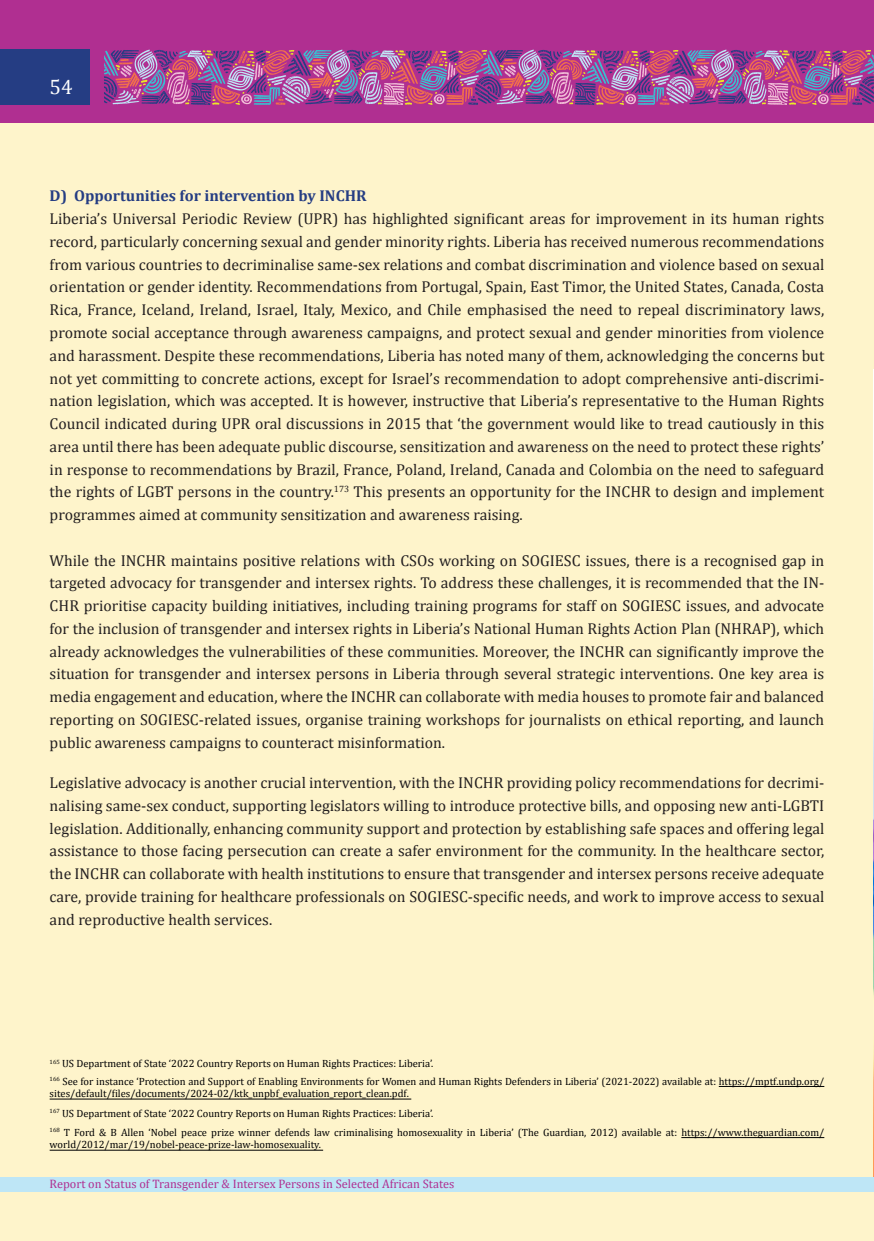
<style>
.page{position:relative;width:874px;height:1241px;background:#fff}
.page>*{position:absolute;margin:0;border:0;box-sizing:border-box;transform-origin:0 0}
.t1{font:21px "Cambria";color:#fff}
.Paragraph{font:15.75px/22.8px "Cambria";color:#231f20;text-align:justify}
.t2{font:700 15.75px "Cambria";color:#253d83}
.t3{font:12.25px "Cambria";color:#b02f91}
.t4{font:10.5px/12.6px "Cambria";color:#000001}
</style>
<div class="page">
<div style="left:0;top:0;width:873px;height:1240px;background:#fef4cb"></div>
<div style="left:0;top:0;width:873px;height:123px;background:#b02f91"></div>
<div style="left:0;top:1176px;width:873px;height:15px;background:#bee6f6"></div>
<svg style="left:104px;top:50px;width:769px;height:55px"></svg>
<div style="left:0;top:50px;width:89px;height:55px;background:#253d83"></div>
<hr style="left:718px;top:1085px;width:105px;height:1px;background:#000001">
<hr style="left:50px;top:1098px;width:361px;height:1px;background:#000001">
<hr style="left:681px;top:1137px;width:142px;height:1px;background:#000001">
<hr style="left:50px;top:1149px;width:273px;height:1px;background:#000001">
<h1 class="t1" style="left:50px;top:74px;width:25px">54</h1>
<p class="t2" style="left:50px;top:186px;width:318px">D) Opportunities for intervention by INCHR</p>
<p class="Paragraph" style="left:50px;top:207px;width:775px">Liberia’s Universal Periodic Review (UPR) has highlighted significant areas for improvement in its human rights record, particularly concerning sexual and gender minority rights. Liberia has received numerous recommendations from various countries to decriminalise same-sex relations and combat discrimination and violence based on sexual orientation or gender identity. Recommendations from Portugal, Spain, East Timor, the United States, Canada, Costa Rica, France, Iceland, Ireland, Israel, Italy, Mexico, and Chile emphasised the need to repeal discriminatory laws, promote social acceptance through awareness campaigns, and protect sexual and gender minorities from violence and harassment. Despite these recommendations, Liberia has noted many of them, acknowledging the concerns but not yet committing to concrete actions, except for Israel’s recommendation to adopt comprehensive anti-discrimi&shy;nation legislation, which was accepted. It is however, instructive that Liberia’s representative to the Human Rights Council indicated during UPR oral discussions in 2015 that ‘the government would like to tread cautiously in this area until there has been adequate public discourse, sensitization and awareness on the need to protect these rights’ in response to recommendations by Brazil, France, Poland, Ireland, Canada and Colombia on the need to safeguard the rights of LGBT persons in the country.<sup>173</sup> This presents an opportunity for the INCHR to design and implement programmes aimed at community sensitization and awareness raising.</p>
<p class="Paragraph" style="left:50px;top:549px;width:775px">While the INCHR maintains positive relations with CSOs working on SOGIESC issues, there is a recognised gap in targeted advocacy for transgender and intersex rights. To address these challenges, it is recommended that the IN-CHR prioritise capacity building initiatives, including training programs for staff on SOGIESC issues, and advocate for the inclusion of transgender and intersex rights in Liberia’s National Human Rights Action Plan (NHRAP), which already acknowledges the vulnerabilities of these communities. Moreover, the INCHR can significantly improve the situation for transgender and intersex persons in Liberia through several strategic interventions. One key area is media engagement and education, where the INCHR can collaborate with media houses to promote fair and balanced reporting on SOGIESC-related issues, organise training workshops for journalists on ethical reporting, and launch public awareness campaigns to counteract misinformation.</p>
<p class="Paragraph" style="left:50px;top:771px;width:775px">Legislative advocacy is another crucial intervention, with the INCHR providing policy recommendations for decrimi&shy;nalising same-sex conduct, supporting legislators willing to introduce protective bills, and opposing new anti-LGBTI legislation. Additionally, enhancing community support and protection by establishing safe spaces and offering legal assistance to those facing persecution can create a safer environment for the community. In the healthcare sector, the INCHR can collaborate with health institutions to ensure that transgender and intersex persons receive adequate care, provide training for healthcare professionals on SOGIESC-specific needs, and work to improve access to sexual and reproductive health services.</p>
<p class="t4" style="left:50px;top:1057px;width:385px"><sup>165</sup> US Department of State ‘2022 Country Reports on Human Rights Practices: Liberia’.</p>
<p class="t4" style="left:50px;top:1074px;width:775px"><sup>166</sup> See for instance ‘Protection and Support of Enabling Environments for Women and Human Rights Defenders in Liberia’ (2021-2022) available at: https://mptf.undp.org/ sites/default/files/documents/2024-02/ktk_unpbf_evaluation_report_clean.pdf.</p>
<p class="t4" style="left:50px;top:1106px;width:385px"><sup>167</sup> US Department of State ‘2022 Country Reports on Human Rights Practices: Liberia’.</p>
<p class="t4" style="left:50px;top:1125px;width:775px"><sup>168</sup> T Ford &amp; B Allen ‘Nobel peace prize winner defends law criminalising homosexuality in Liberia’ (The Guardian, 2012) available at: https://www.theguardian.com/ world/2012/mar/19/nobel-peace-prize-law-homosexuality.</p>
<p class="t3" style="left:50px;top:1175px;width:406px">Report on Status of Transgender &amp; Intersex Persons in Selected African States</p>
</div>
